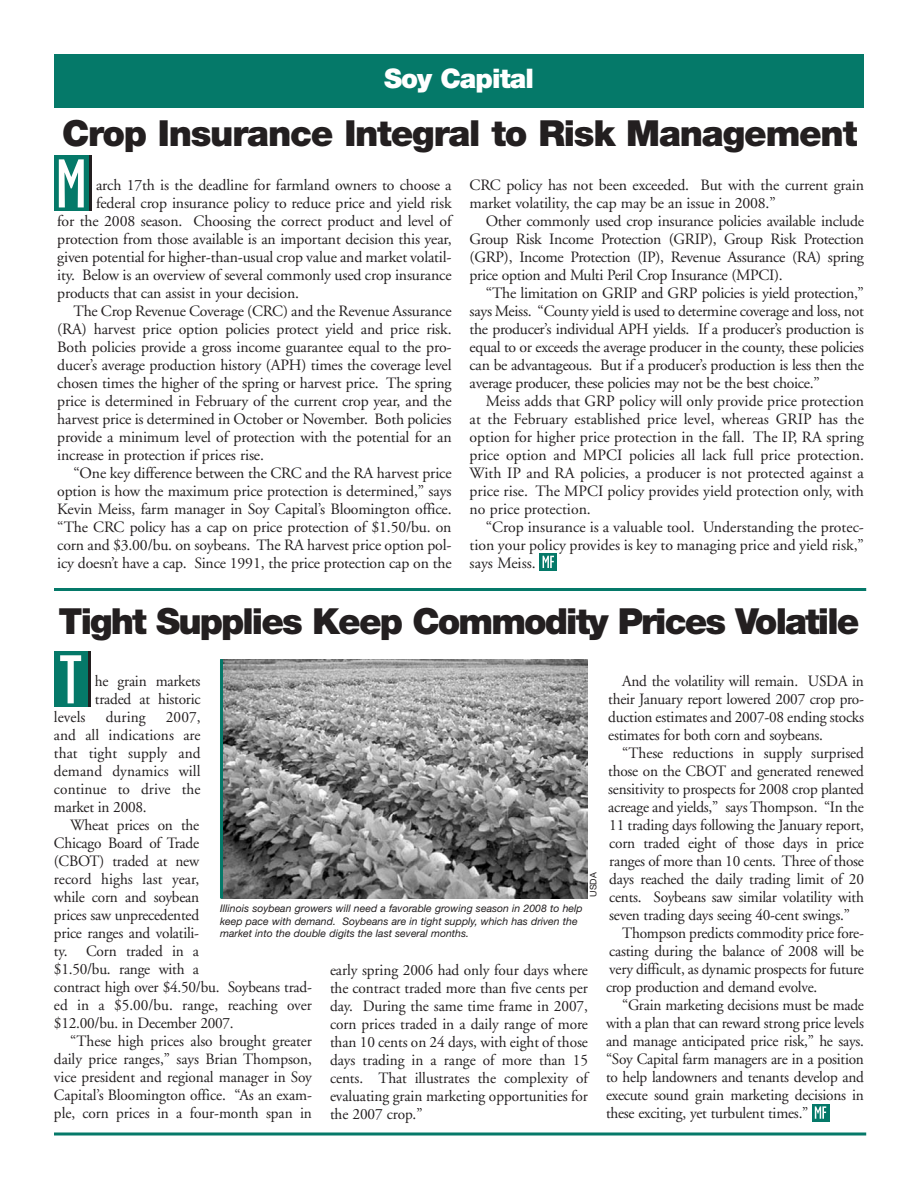
<style>
.page{position:relative;width:918px;height:1188px;background:#fff}
.page>*{position:absolute;margin:0;border:0;box-sizing:border-box;transform-origin:0 0}
.t1{font:condensed 72px "Gill Sans";color:#fff}
.t2{font:900 36px "Helvetica Neue";letter-spacing:-.055em;color:#231f20}
.t3{font:900 36px "Helvetica Neue";letter-spacing:-.035em;color:#231f20}
.t4{font:900 27px "Helvetica Neue";letter-spacing:-.035em;color:#fff}
.t5{font:15.75px/18px "Adobe Garamond";letter-spacing:-.01em;color:#231f20;text-align:justify}
.t6{font:italic 10.5px/12.6px "Helvetica Neue";color:#231f20}
.t7{font:9px "Helvetica Neue";color:#231f20}
</style>
<div class="page">
<div style="left:54px;top:54px;width:810px;height:54px;background:#057969"></div>
<div style="left:59px;top:155px;width:33px;height:56px;background:#231f20"></div>
<div style="left:54px;top:155px;width:35px;height:56px;background:#057969"></div>
<svg style="left:54px;top:1132px;width:812px;height:4px;background:#439a8e"></svg>
<hr style="left:54px;top:588px;width:812px;height:3px;background:#057969">
<svg style="left:540px;top:553px;width:17px;height:17px"></svg>
<svg style="left:543px;top:556px;width:11px;height:12px"></svg>
<svg style="left:812px;top:1104px;width:17px;height:17px"></svg>
<svg style="left:815px;top:1106px;width:11px;height:13px"></svg>
<img style="left:223px;top:659px;width:364px;height:239px">
<hr style="left:220px;top:659px;width:3px;height:239px;background:#057969">
<div style="left:63px;top:651px;width:27px;height:56px;background:linear-gradient(to bottom,#057969,#057969)"></div>
<div style="left:54px;top:651px;width:33px;height:56px;background:#057969"></div>
<h3 class="t4" style="left:384px;top:69px;width:151px">Soy Capital</h3>
<h2 class="t3" style="left:62px;top:120px;width:797px">Crop Insurance Integral to Risk Management</h2>
<h1 class="t1" style="left:55px;top:158px;width:34px">M</h1>
<p class="t5" style="left:96px;top:177px;width:357px">arch 17th is the deadline for farmland owners to choose a</p>
<p class="t5" style="left:96px;top:195px;width:357px">federal crop insurance policy to reduce price and yield risk</p>
<p class="t5" style="left:57px;top:213px;width:396px">for the 2008 season. Choosing the correct product and level of</p>
<p class="t5" style="left:57px;top:231px;width:396px">protection from those available is an important decision this year,</p>
<p class="t5" style="left:57px;top:249px;width:396px">given potential for higher-than-usual crop value and market volatil-</p>
<p class="t5" style="left:57px;top:267px;width:396px">ity. Below is an overview of several commonly used crop insurance</p>
<p class="t5" style="left:57px;top:285px;width:243px">products that can assist in your decision.</p>
<p class="t5" style="left:73px;top:303px;width:380px">The Crop Revenue Coverage (CRC) and the Revenue Assurance</p>
<p class="t5" style="left:57px;top:321px;width:396px">(RA) harvest price option policies protect yield and price risk.</p>
<p class="t5" style="left:57px;top:339px;width:396px">Both policies provide a gross income guarantee equal to the pro-</p>
<p class="t5" style="left:57px;top:357px;width:396px">ducer’s average production history (APH) times the coverage level</p>
<p class="t5" style="left:57px;top:375px;width:396px">chosen times the higher of the spring or harvest price. The spring</p>
<p class="t5" style="left:57px;top:393px;width:396px">price is determined in February of the current crop year, and the</p>
<p class="t5" style="left:57px;top:411px;width:396px">harvest price is determined in October or November. Both policies</p>
<p class="t5" style="left:57px;top:429px;width:396px">provide a minimum level of protection with the potential for an</p>
<p class="t5" style="left:57px;top:447px;width:208px">increase in protection if prices rise.</p>
<p class="t5" style="left:73px;top:465px;width:380px">“One key difference between the CRC and the RA harvest price</p>
<p class="t5" style="left:57px;top:483px;width:396px">option is how the maximum price protection is determined,” says</p>
<p class="t5" style="left:57px;top:501px;width:396px">Kevin Meiss, farm manager in Soy Capital’s Bloomington office.</p>
<p class="t5" style="left:57px;top:519px;width:396px">“The CRC policy has a cap on price protection of $1.50/bu. on</p>
<p class="t5" style="left:57px;top:537px;width:396px">corn and $3.00/bu. on soybeans. The RA harvest price option pol-</p>
<p class="t5" style="left:57px;top:555px;width:396px">icy doesn’t have a cap. Since 1991, the price protection cap on the</p>
<p class="t5" style="left:470px;top:177px;width:396px">CRC policy has not been exceeded. But with the current grain market volatility, the cap may be an issue in 2008.”</p>
<p class="t5" style="left:470px;top:213px;width:396px;text-indent:16px">Other commonly used crop insurance policies available include Group Risk Income Protection (GRIP), Group Risk Protection (GRP), Income Protection (IP), Revenue Assurance (RA) spring price option and Multi Peril Crop Insurance (MPCI).</p>
<p class="t5" style="left:470px;top:285px;width:396px;text-indent:16px">“The limitation on GRIP and GRP policies is yield protection,” says Meiss. “County yield is used to determine coverage and loss, not the producer’s individual APH yields. If a producer’s production is equal to or exceeds the average producer in the county, these policies can be advantageous. But if a producer’s production is less then the average producer, these policies may not be the best choice.”</p>
<p class="t5" style="left:470px;top:393px;width:396px;text-indent:16px">Meiss adds that GRP policy will only provide price protection at the February established price level, whereas GRIP has the option for higher price protection in the fall. The IP, RA spring price option and MPCI policies all lack full price protection.<br>With IP and RA policies, a producer is not protected against a price rise. The MPCI policy provides yield protection only, with no price protection.</p>
<p class="t5" style="left:470px;top:519px;width:396px;text-indent:16px">“Crop insurance is a valuable tool. Understanding the protec&shy;tion your policy provides is key to managing price and yield risk,” says Meiss.</p>
<h2 class="t2" style="left:59px;top:608px;width:802px">Tight Supplies Keep Commodity Prices Volatile</h2>
<h1 class="t1" style="left:59px;top:654px;width:24px">T</h1>
<p class="t5" style="left:95px;top:673px;width:107px">he grain markets traded at historic</p>
<p class="t5" style="left:54px;top:709px;width:33px">levels</p>
<p class="t5" style="left:106px;top:709px;width:41px">during</p>
<p class="t5" style="left:54px;top:709px;width:148px;text-indent:112px">2007, and all indications are that tight supply and demand dynamics will continue to drive the market in 2008.</p>
<p class="t5" style="left:54px;top:817px;width:260px;text-align:left;text-indent:16px">Wheat prices on the<br>Chicago Board of Trade<br>(CBOT) traded at new<br>record highs last year,<br>while corn and soybean<br>prices saw unprecedented<br>price ranges and volatili-<br>ty. Corn traded in a<br>$1.50/bu. range with a<br>contract high over $4.50/bu. Soybeans trad&shy;ed in a $5.00/bu. range, reaching over $12.00/bu. in December 2007.</p>
<p class="t5" style="left:54px;top:1033px;width:259px;text-indent:16px">“These high prices also brought greater daily price ranges,” says Brian Thompson, vice president and regional manager in Soy Capital’s Bloomington office. “As an exam&shy;ple, corn prices in a four-month span in</p>
<p class="t7" style="left:590px;top:897px;width:26px;rotate:-90deg">USDA</p>
<p class="t6" style="left:220px;top:903px;width:364px">Illinois soybean growers will need a favorable growing season in 2008 to help keep pace with demand. Soybeans are in tight supply, which has driven the market into the double digits the last several months.</p>
<p class="t5" style="left:330px;top:963px;width:259px">early spring 2006 had only four days where the contract traded more than five cents per day. During the same time frame in 2007, corn prices traded in a daily range of more than 10 cents on 24 days, with eight of those days trading in a range of more than 15 cents. That illustrates the complexity of evaluating grain marketing opportunities for the 2007 crop.”</p>
<p class="t5" style="left:608px;top:673px;width:257px;text-indent:14px">And the volatility will remain. USDA in their January report lowered 2007 crop pro&shy;duction estimates and 2007-08 ending stocks estimates for both corn and soybeans.</p>
<p class="t5" style="left:622px;top:745px;width:243px">“These reductions in supply surprised</p>
<p class="t5" style="left:608px;top:763px;width:257px">those on the CBOT and generated renewed</p>
<p class="t5" style="left:608px;top:781px;width:257px">sensitivity to prospects for 2008 crop planted</p>
<p class="t5" style="left:608px;top:799px;width:257px">acreage and yields,” says Thompson. “In the</p>
<p class="t5" style="left:609px;top:817px;width:256px">11 trading days following the January report,</p>
<p class="t5" style="left:609px;top:835px;width:256px">corn traded eight of those days in price</p>
<p class="t5" style="left:609px;top:853px;width:256px">ranges of more than 10 cents. Three of those</p>
<p class="t5" style="left:609px;top:871px;width:256px">days reached the daily trading limit of 20</p>
<p class="t5" style="left:609px;top:889px;width:256px">cents. Soybeans saw similar volatility with</p>
<p class="t5" style="left:609px;top:907px;width:242px">seven trading days seeing 40-cent swings.”</p>
<p class="t5" style="left:622px;top:925px;width:243px">Thompson predicts commodity price fore-</p>
<p class="t5" style="left:609px;top:943px;width:256px">casting during the balance of 2008 will be</p>
<p class="t5" style="left:609px;top:961px;width:256px">very difficult, as dynamic prospects for future</p>
<p class="t5" style="left:606px;top:979px;width:213px">crop production and demand evolve.</p>
<p class="t5" style="left:622px;top:997px;width:243px">“Grain marketing decisions must be made</p>
<p class="t5" style="left:606px;top:1015px;width:259px">with a plan that can reward strong price levels</p>
<p class="t5" style="left:606px;top:1033px;width:259px">and manage anticipated price risk,” he says.</p>
<p class="t5" style="left:606px;top:1051px;width:259px">“Soy Capital farm managers are in a position</p>
<p class="t5" style="left:606px;top:1069px;width:259px">to help landowners and tenants develop and</p>
<p class="t5" style="left:606px;top:1087px;width:259px">execute sound grain marketing decisions in</p>
<p class="t5" style="left:606px;top:1105px;width:204px">these exciting, yet turbulent times.”</p>
</div>
